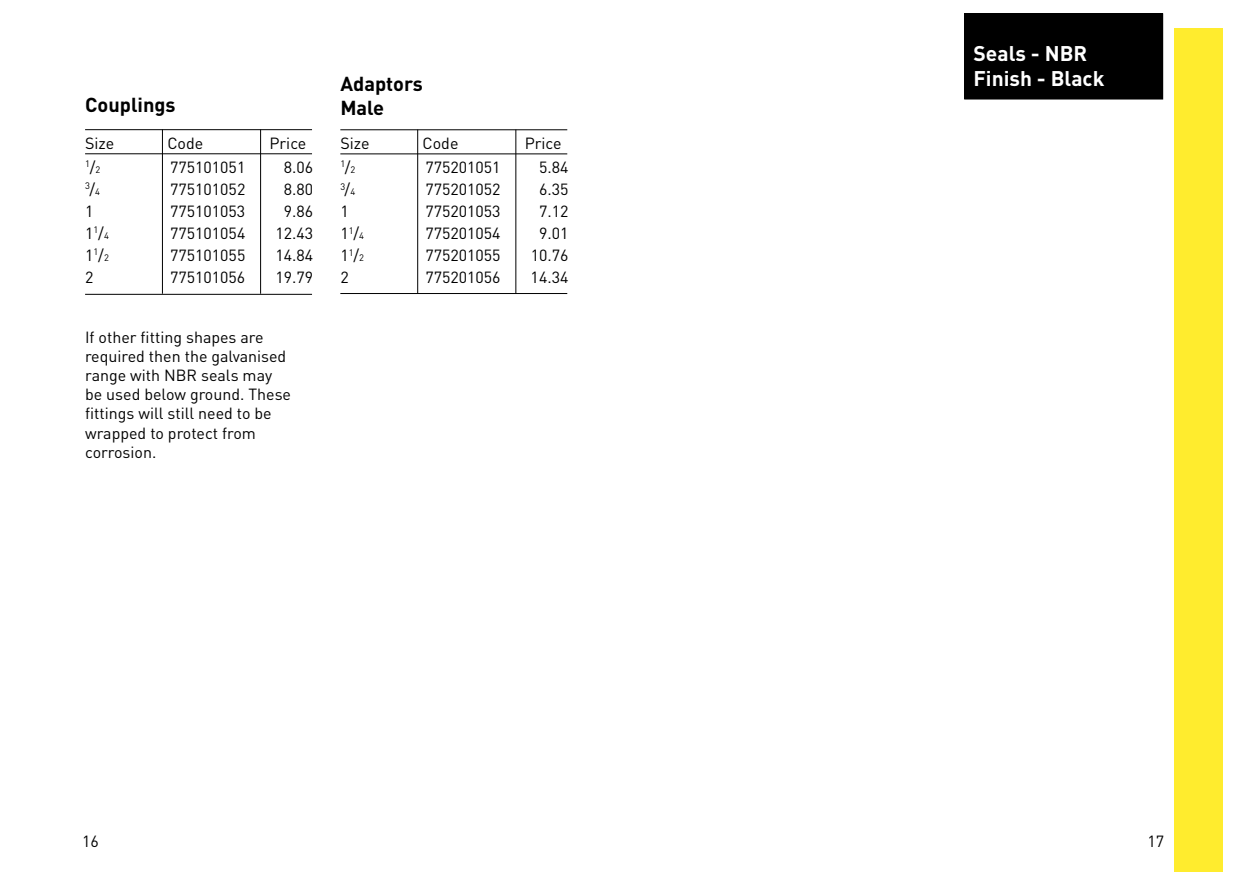
<style>
.page{position:relative;width:1248px;height:896px;background:#fff}
.page>*{position:absolute;margin:0;border:0;box-sizing:border-box;transform-origin:0 0}
.t1{font:700 21px "DINCE";color:#fff}
.t2{font:700 20px "DINCE";color:#000}
.t3{font:16px/19.2px "DINCE";color:#000}
.t4{font:9.4px "DINCE";color:#000}
.s1{font-size:16px}
.s2{font-size:9.4px}
</style>
<div class="page">
<div style="left:1174px;top:28px;width:48px;height:843px;background:#ffec2e"></div>
<div style="left:964px;top:14px;width:198px;height:85px;background:#000"></div>
<hr style="left:85px;top:153px;width:227px;height:1px;background:#000">
<hr style="left:85px;top:294px;width:227px;height:1px;background:#000">
<hr style="left:85px;top:129px;width:227px;height:1px;background:#000">
<hr style="left:260px;top:129px;width:1px;height:165px;background:#000">
<hr style="left:162px;top:129px;width:1px;height:165px;background:#000">
<hr style="left:340px;top:154px;width:227px;height:1px;background:#000">
<hr style="left:340px;top:293px;width:227px;height:1px;background:#000">
<hr style="left:340px;top:129px;width:227px;height:1px;background:#000">
<hr style="left:515px;top:130px;width:1px;height:164px;background:#000">
<hr style="left:417px;top:130px;width:1px;height:164px;background:#000">
<p class="t2" style="left:85px;top:92px;width:92px">Couplings</p>
<p class="t3" style="left:85px;top:133px;width:31px">Size</p>
<p class="t3" style="left:167px;top:133px;width:37px">Code</p>
<p class="t3" style="left:269px;top:133px;width:38px">Price</p>
<p class="t4" style="left:85px;top:161px;width:17px">1<span class="s1">/</span>2</p>
<p class="t3" style="left:170px;top:157px;width:77px">775101051</p>
<p class="t3" style="left:284px;top:157px;width:31px">8.06</p>
<p class="t4" style="left:85px;top:183px;width:16px">3<span class="s1">/</span>4</p>
<p class="t3" style="left:170px;top:179px;width:77px">775101052</p>
<p class="t3" style="left:284px;top:179px;width:31px">8.80</p>
<p class="t3" style="left:85px;top:201px;width:10px">1</p>
<p class="t3" style="left:170px;top:201px;width:77px">775101053</p>
<p class="t3" style="left:284px;top:201px;width:31px">9.86</p>
<p class="t3" style="left:85px;top:223px;width:25px">1<sup>1</sup>/<span class="s2">4</span></p>
<p class="t3" style="left:170px;top:223px;width:77px">775101054</p>
<p class="t3" style="left:275px;top:223px;width:39px">12.43</p>
<p class="t3" style="left:85px;top:245px;width:25px">1<sup>1</sup>/<span class="s2">2</span></p>
<p class="t3" style="left:170px;top:245px;width:77px">775101055</p>
<p class="t3" style="left:275px;top:245px;width:39px">14.84</p>
<p class="t3" style="left:85px;top:267px;width:10px">2</p>
<p class="t3" style="left:170px;top:267px;width:77px">775101056</p>
<p class="t3" style="left:275px;top:267px;width:39px">19.79</p>
<p class="t3" style="left:85px;top:327px;width:207px">If other fitting shapes are required then the galvanised range with NBR seals may be used below ground. These fittings will still need to be wrapped to protect from corrosion.</p>
<p class="t2" style="left:340px;top:70px;width:84px">Adaptors</p>
<p class="t2" style="left:340px;top:94px;width:45px">Male</p>
<p class="t3" style="left:340px;top:133px;width:31px">Size</p>
<p class="t3" style="left:422px;top:133px;width:37px">Code</p>
<p class="t3" style="left:524px;top:133px;width:38px">Price</p>
<p class="t4" style="left:340px;top:161px;width:17px">1<span class="s1">/</span>2</p>
<p class="t3" style="left:425px;top:157px;width:77px">775201051</p>
<p class="t3" style="left:539px;top:157px;width:31px">5.84</p>
<p class="t4" style="left:340px;top:183px;width:16px">3<span class="s1">/</span>4</p>
<p class="t3" style="left:425px;top:179px;width:77px">775201052</p>
<p class="t3" style="left:539px;top:179px;width:31px">6.35</p>
<p class="t3" style="left:340px;top:201px;width:10px">1</p>
<p class="t3" style="left:425px;top:201px;width:77px">775201053</p>
<p class="t3" style="left:539px;top:201px;width:31px">7.12</p>
<p class="t3" style="left:340px;top:223px;width:25px">1<sup>1</sup>/<span class="s2">4</span></p>
<p class="t3" style="left:425px;top:223px;width:77px">775201054</p>
<p class="t3" style="left:539px;top:223px;width:31px">9.01</p>
<p class="t3" style="left:340px;top:245px;width:25px">1<sup>1</sup>/<span class="s2">2</span></p>
<p class="t3" style="left:425px;top:245px;width:77px">775201055</p>
<p class="t3" style="left:530px;top:245px;width:39px">10.76</p>
<p class="t3" style="left:340px;top:267px;width:10px">2</p>
<p class="t3" style="left:425px;top:267px;width:77px">775201056</p>
<p class="t3" style="left:530px;top:267px;width:39px">14.34</p>
<p class="t1" style="left:973px;top:39px;width:115px">Seals - NBR</p>
<p class="t1" style="left:973px;top:64px;width:132px">Finish - Black</p>
<p class="t3" style="left:82px;top:831px;width:18px">16</p>
<p class="t3" style="left:1147px;top:831px;width:18px">17</p>
</div>
